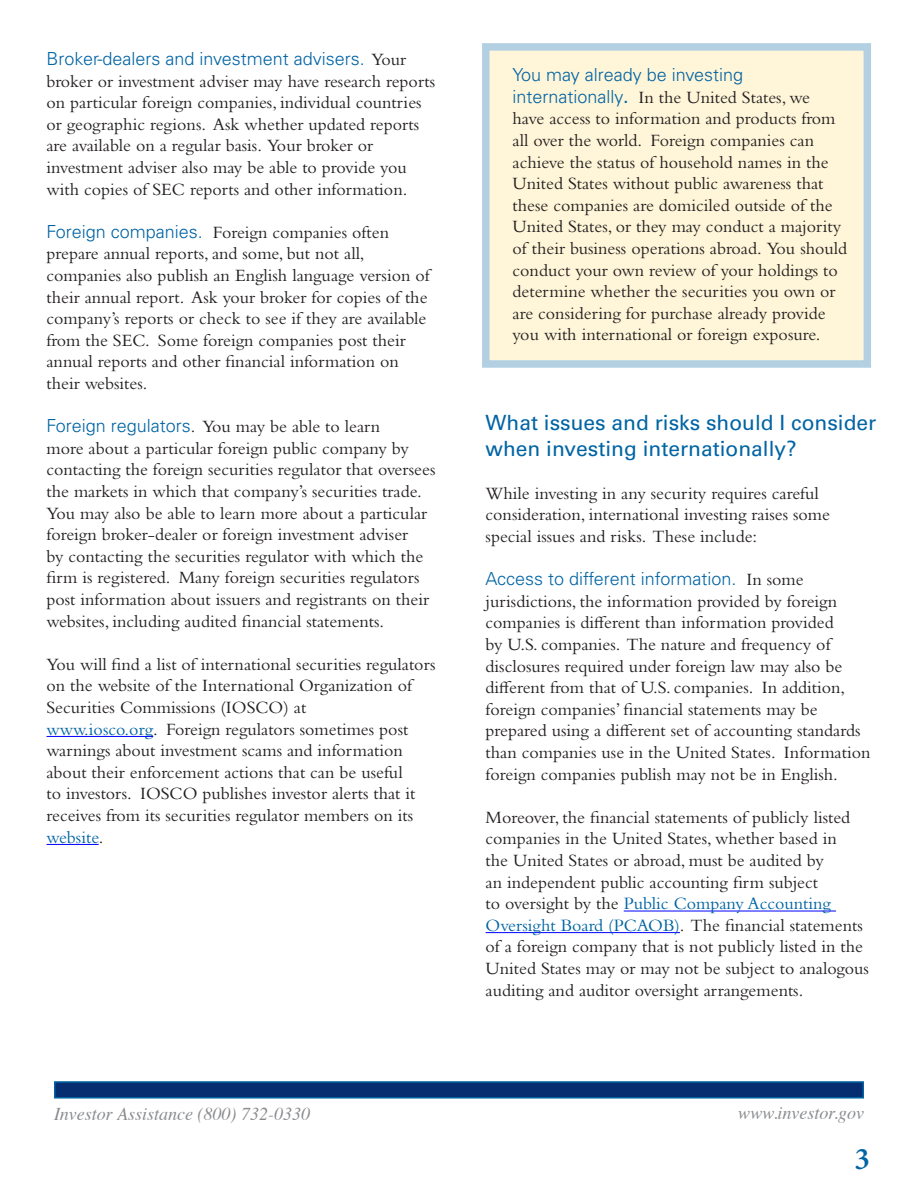
<style>
.page{position:relative;width:918px;height:1188px;background:#fff}
.page>*{position:absolute;margin:0;border:0;box-sizing:border-box;transform-origin:0 0}
.t1{font:600 31.5px "Minion Pro";color:#0064a4}
.Normal__Web{font:21px/25.2px "Univers LT Std";color:#0064a4}
.Normal__Web-2{font:18px/21.6px "Bembo Std";color:#231f20}
.t2{font:italic 18px "Times";color:#8a8c8f}
.Normal__Web-3{font:18px "Bembo Std";color:#0064a4}
.s1{font-family:"Univers LT Std";font-weight:300;color:#0064a4}
.s2{color:#0064a4}
.s3{color:#231f20}
.s4{font-family:"Univers LT Std";color:#0064a4}
</style>
<div class="page">
<div style="left:54px;top:1081px;width:810px;height:18px;background:#052d6f;border:2px solid #0064a4"></div>
<svg style="left:482px;top:43px;width:389px;height:325px;background:#f8f1d8"></svg>
<hr style="left:624px;top:911px;width:212px;height:1px;background:#00f">
<hr style="left:486px;top:932px;width:194px;height:1px;background:#00f">
<hr style="left:46px;top:736px;width:107px;height:1px;background:#00f">
<hr style="left:46px;top:844px;width:53px;height:1px;background:#00f">
<p class="Normal__Web-2" style="left:46px;top:48px;width:390px"><span class="s1">Broker-dealers and investment advisers.</span> Your broker or investment adviser may have research reports on particular foreign companies, individual countries or geographic regions. Ask whether updated reports are available on a regular basis. Your broker or investment adviser also may be able to provide you with copies of SEC reports and other information.</p>
<p class="Normal__Web-2" style="left:46px;top:221px;width:385px"><span class="s1">Foreign companies.</span> Foreign companies often prepare annual reports, and some, but not all, companies also publish an English language version of their annual report. Ask your broker for copies of the company’s reports or check to see if they are available from the SEC. Some foreign companies post their annual reports and other financial information on their websites.</p>
<p class="Normal__Web-2" style="left:46px;top:415px;width:390px"><span class="s1">Foreign regulators</span>. You may be able to learn<br>more about a particular foreign public company by contacting the foreign securities regulator that oversees the markets in which that company’s securities trade.<br>You may also be able to learn more about a particular foreign broker-dealer or foreign investment adviser<br>by contacting the securities regulator with which the firm is registered. Many foreign securities regulators post information about issuers and registrants on their websites, including audited financial statements.</p>
<p class="Normal__Web-2" style="left:46px;top:653px;width:390px">You will find a list of international securities regulators on the website of the International Organization of<br>Securities Commissions (IOSCO) at</p>
<p class="Normal__Web-2" style="left:46px;top:718px;width:370px"><span class="s2">www.iosco.org</span>. Foreign regulators sometimes post warnings about investment scams and information about their enforcement actions that can be useful to investors. IOSCO publishes investor alerts that it receives from its securities regulator members on its</p>
<p class="Normal__Web-3" style="left:46px;top:827px;width:58px">website<span class="s3">.</span></p>
<p class="t2" style="left:54px;top:1098px;width:258px">Investor Assistance (800) 732-0330</p>
<p class="Normal__Web-2" style="left:513px;top:64px;width:336px"><span class="s1">You may already be investing internationally</span><span class="s4">.</span> In the United States, we<br>have access to information and products from all over the world. Foreign companies can achieve the status of household names in the United States without public awareness that these companies are domiciled outside of the United States, or they may conduct a majority of their business operations abroad. You should conduct your own review of your holdings to determine whether the securities you own or are considering for purchase already provide you with international or foreign exposure.</p>
<p class="Normal__Web" style="left:486px;top:410px;width:392px">What issues and risks should I consider when investing internationally?</p>
<p class="Normal__Web-2" style="left:486px;top:482px;width:346px">While investing in any security requires careful consideration, international investing raises some special issues and risks. These include:</p>
<p class="Normal__Web-2" style="left:486px;top:568px;width:386px"><span class="s1">Access to different information.</span> In some jurisdictions, the information provided by foreign companies is different than information provided<br>by U.S. companies. The nature and frequency of disclosures required under foreign law may also be different from that of U.S. companies. In addition, foreign companies’ financial statements may be prepared using a different set of accounting standards than companies use in the United States. Information foreign companies publish may not be in English.</p>
<p class="Normal__Web-2" style="left:486px;top:806px;width:385px">Moreover, the financial statements of publicly listed companies in the United States, whether based in<br>the United States or abroad, must be audited by<br>an independent public accounting firm subject<br>to oversight by the <span class="s2">Public Company Accounting Oversight Board (PCAOB)</span>. The financial statements of a foreign company that is not publicly listed in the United States may or may not be subject to analogous auditing and auditor oversight arrangements.</p>
<p class="t2" style="left:738px;top:1097px;width:127px">www.investor.gov</p>
<p class="t1" style="left:854px;top:1137px;width:17px">3</p>
</div>
